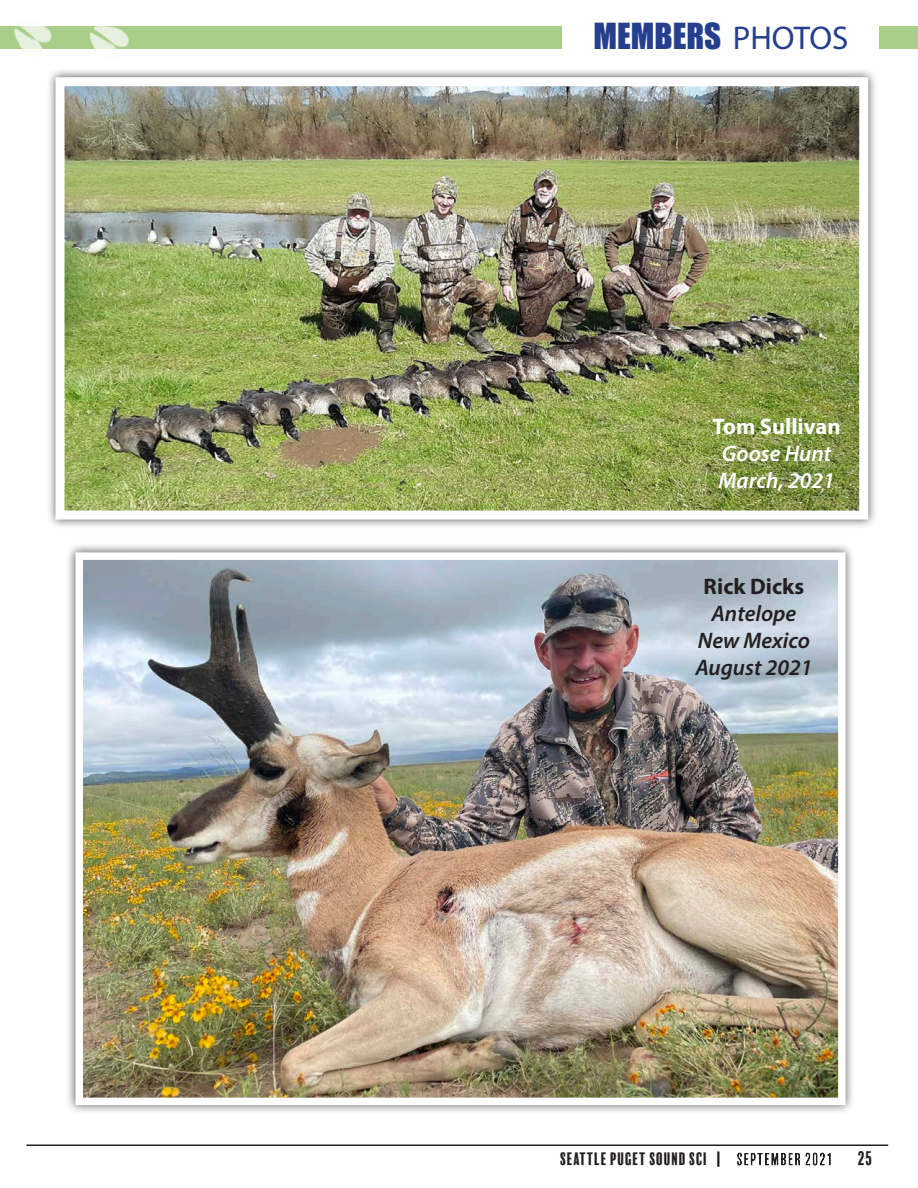
<style>
.page{position:relative;width:918px;height:1188px;background:#fff}
.page>*{position:absolute;margin:0;border:0;box-sizing:border-box;transform-origin:0 0}
.t1{font:33px "Impact";color:#253f8e}
.t2{font:italic 600 22.5px "Myriad Pro";color:#231f20}
.t3{font:italic 600 22.5px "Myriad Pro";color:#fff}
.t4{font:700 22.5px "Myriad Pro";color:#fff}
.t5{font:700 22.5px "Myriad Pro";color:#231f20}
.t6{font:18px "Balboa Plus Fill";color:#231f20}
.t7{font:16.5px "Balboa Plus Fill";color:#231f20}
.s1{font-family:"Myriad Pro"}
.s2{font-family:"Balboa Plus Inline"}
</style>
<div class="page">
<hr style="left:26px;top:1144px;width:862px;height:2px;background:#231f20">
<div style="left:0;top:26px;width:918px;height:23px;background:#a8ce89"></div>
<img style="left:14px;top:26px;width:115px;height:23px">
<div style="left:562px;top:23px;width:317px;height:29px;background:#fff"></div>
<div style="left:66px;top:543px;width:789px;height:572px;background:#231f20;opacity:.75"></div>
<img style="left:84px;top:561px;width:753px;height:535px">
<div style="left:75px;top:552px;width:771px;height:553px;border:8px solid #fff"></div>
<div style="left:46px;top:67px;width:832px;height:462px;background:#231f20;opacity:.75"></div>
<img style="left:66px;top:87px;width:792px;height:423px">
<div style="left:56px;top:77px;width:812px;height:443px;border:9px solid #fff"></div>
<p class="t1" style="left:593px;top:11px;width:256px">MEMBERS <span class="s1">PHOTOS</span></p>
<p class="t4" style="left:713px;top:412px;width:130px">Tom Sullivan</p>
<p class="t3" style="left:722px;top:440px;width:111px">Goose Hunt</p>
<p class="t3" style="left:718px;top:467px;width:118px">March, 2021</p>
<p class="t5" style="left:704px;top:572px;width:102px">Rick Dicks</p>
<p class="t2" style="left:711px;top:599px;width:87px">Antelope</p>
<p class="t2" style="left:698px;top:626px;width:114px">New Mexico</p>
<p class="t2" style="left:695px;top:653px;width:119px">August 2021</p>
<p class="t7" style="left:560px;top:1150px;width:275px">SEATTLE PUGET SOUND SCI | <span class="s2">SEPTEMBER 2021</span></p>
<p class="t6" style="left:858px;top:1149px;width:17px">25</p>
</div>
